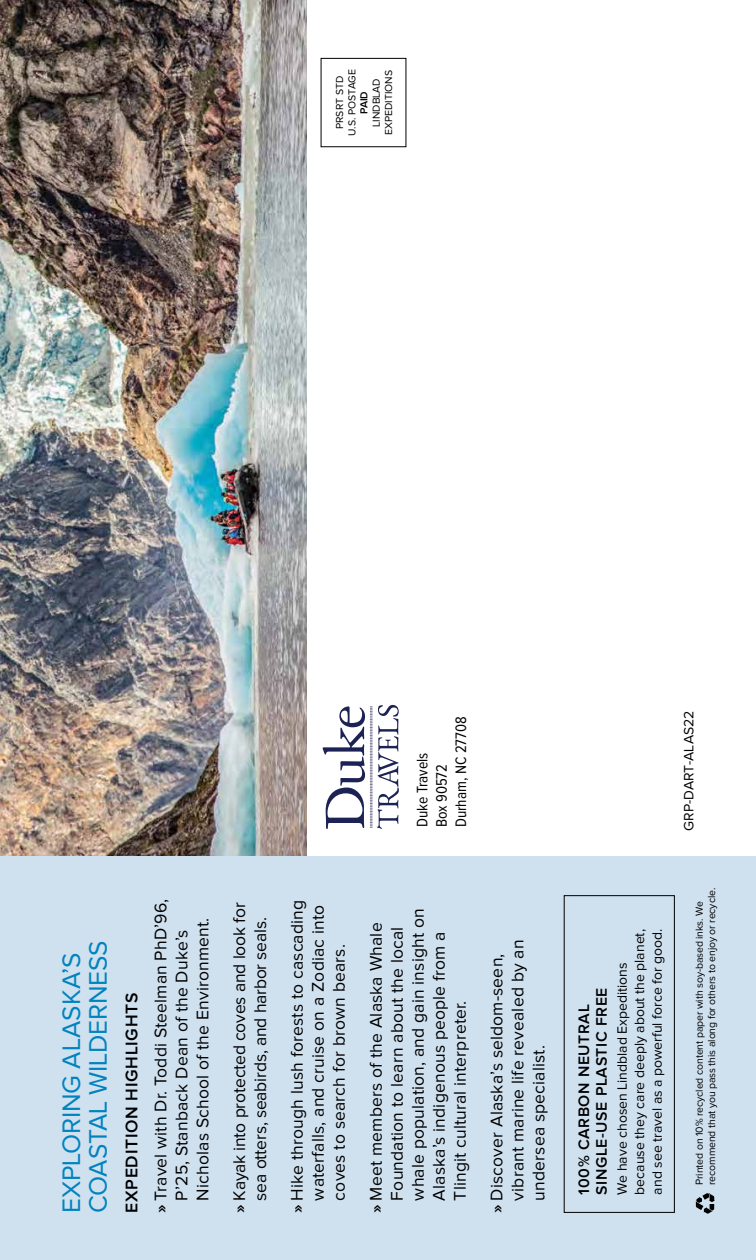
<style>
.page{position:relative;width:756px;height:1260px;background:#fff}
.page>*{position:absolute;margin:0;border:0;box-sizing:border-box;transform-origin:0 0}
.t1{font:26.25px/26.6px "Proxima Nova";letter-spacing:-.005em;color:#0083be}
.t2{font:17.5px/21px "Proxima Nova";letter-spacing:.01em;color:#000}
.t3{font:17.5px/21px "Proxima Nova";letter-spacing:-.01em;color:#000;text-align:center}
.t4{font:600 15.75px/17.5px "Proxima Nova";letter-spacing:.04em;color:#000}
.t5{font:15.75px/19.2px "Proxima Nova Cond";color:#000}
.t6{font:14px/17.5px "Proxima Nova";color:#000}
.t7{font:10.5px/12.2px "Proxima Nova";letter-spacing:-.01em;color:#000;text-align:center}
.t8{font:600 10.5px "Proxima Nova";color:#000}
.s1{font-weight:600}
</style>
<div class="page">
<img style="left:0;top:0;width:306px;height:856px">
<div style="left:0;top:856px;width:756px;height:404px;background:#cfe0ef"></div>
<svg style="left:696px;top:1193px;width:19px;height:21px"></svg>
<div style="left:564px;top:895px;width:111px;height:318px;border:1px solid #000"></div>
<svg style="left:323px;top:705px;width:76px;height:124px"></svg>
<p class="t7" style="left:334px;top:136px;width:68px;rotate:-90deg">PRSRT STD<br>U.S. POSTAGE</p>
<p class="t7" style="left:371px;top:135px;width:66px;rotate:-90deg">LINDBLAD<br>EXPEDITIONS</p>
<p class="t8" style="left:358px;top:114px;width:24px;rotate:-90deg">PAID</p>
<p class="t5" style="left:413px;top:827px;width:112px;rotate:-90deg">Duke Travels<br>Box 90572<br>Durham, NC 27708</p>
<h1 class="t1" style="left:59px;top:1213px;width:274px;rotate:-90deg">EXPLORING ALASKA’S<br>COASTAL WILDERNESS</h1>
<p class="t2" style="left:118px;top:1213px;width:316px;line-height:28.9px;rotate:-90deg"><span class="s1">EXPEDITION HIGHLIGHTS<br>»</span> Travel with Dr. Toddi Steelman PhD’96,</p>
<p class="t2" style="left:172px;top:1200px;width:284px;rotate:-90deg">P’25, Stanback Dean of the Duke’s<br>Nicholas School of the Environment.</p>
<p class="t3" style="left:229px;top:1213px;width:312px;rotate:-90deg"><span class="s1">»</span> Kayak into protected coves and look for sea otters, seabirds, and harbor seals.</p>
<p class="t2" style="left:287px;top:1200px;width:302px;text-indent:-12px;rotate:-90deg"><span class="s1">»</span> Hike through lush forests to cascading waterfalls, and cruise on a Zodiac into coves to search for brown bears.</p>
<p class="t2" style="left:366px;top:1201px;width:294px;text-indent:-12px;rotate:-90deg"><span class="s1">»</span> Meet members of the Alaska Whale Foundation to learn about the local whale population, and gain insight on Alaska’s indigenous people from a Tlingit cultural interpreter.</p>
<p class="t2" style="left:487px;top:1200px;width:262px;text-indent:-12px;rotate:-90deg"><span class="s1">»</span> Discover Alaska’s seldom-seen, vibrant marine life revealed by an undersea specialist.</p>
<p class="t6" style="left:680px;top:831px;width:122px;rotate:-90deg">GRP-DART-ALAS22</p>
<p class="t4" style="left:576px;top:1195px;width:208px;rotate:-90deg">100% CARBON NEUTRAL<br>SINGLE-USE PLASTIC FREE</p>
<p class="t6" style="left:614px;top:1195px;width:268px;rotate:-90deg">We have chosen Lindblad Expeditions because they care deeply about the planet, and see travel as a powerful force for good.</p>
<p class="t7" style="left:693px;top:1185px;width:298px;text-align:left;rotate:-90deg">Printed on 10% recycled content paper with soy-based inks. We recommend that you pass this along for others to enjoy or recycle.</p>
</div>
